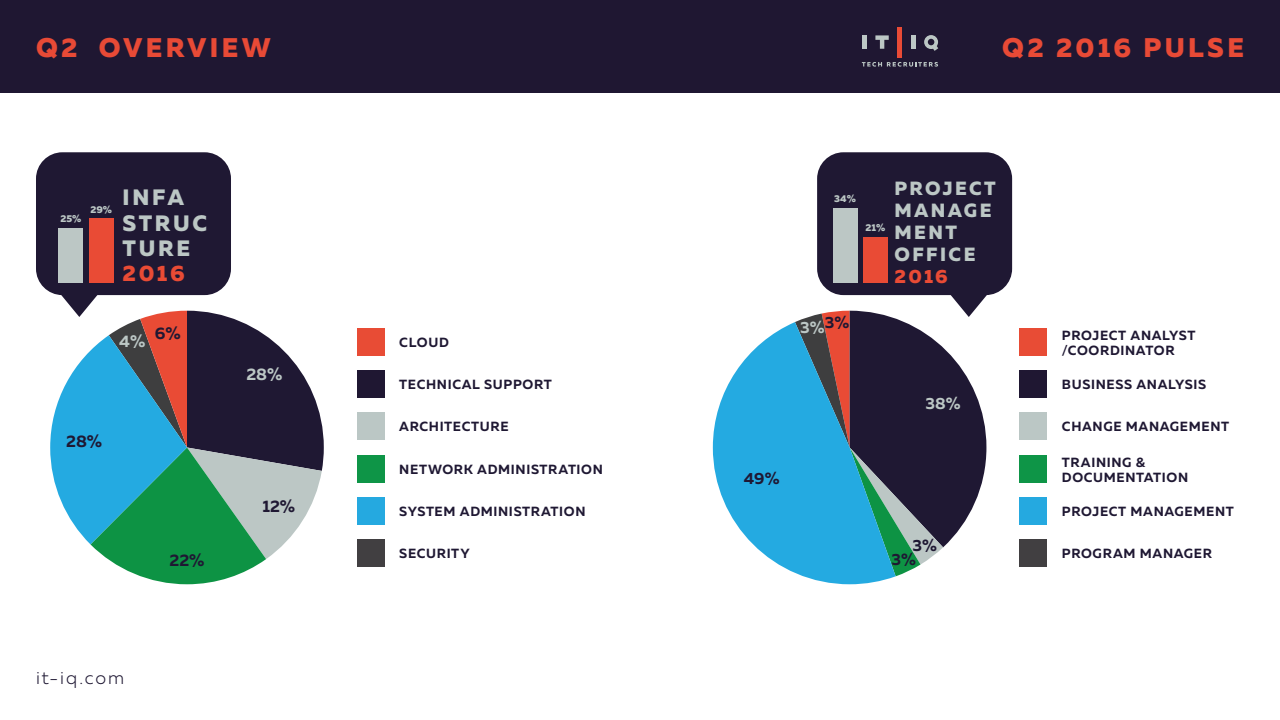
<style>
.page{position:relative;width:1280px;height:720px;background:#fff}
.page>*{position:absolute;margin:0;border:0;box-sizing:border-box;transform-origin:0 0}
.t1{font:800 26.9px "Muller";letter-spacing:.12em;color:#e84a36}
.t2{font:800 22.3px "Muller";letter-spacing:.115em;color:#bcc7c5}
.t3{font:800 22.3px "Muller";color:#e94b35}
.t4{font:800 19.1px "Muller";letter-spacing:.12em;color:#bcc7c5}
.t5{font:800 19.1px "Muller";color:#e94b35}
.t6{font:300 18px "Muller";letter-spacing:.11em;color:#1f1833}
.t7{font:700 16.6px "Muller";color:#1f1833}
.t8{font:700 16.6px "Muller";color:#bcc7c5}
.t9{font:700 16.1px "Muller";color:#bcc7c5}
.t10{font:700 16.1px "Muller";color:#1f1833}
.t11{font:700 13.3px/15px "Muller";letter-spacing:.05em;color:#1f1833}
.t12{font:800 9.9px "Muller";color:#bcc7c5}
.t13{font:800 9.8px "Muller";color:#bcc7c5}
</style>
<div class="page">
<div style="left:0;top:0;width:1280px;height:93px;background:#1f1732"></div>
<hr style="left:898px;top:27px;width:4px;height:31px;background:#e94b36">
<div style="left:862px;top:35px;width:5px;height:14px;background:#bcc7c5"></div>
<hr style="left:911px;top:35px;width:4px;height:14px;background:#bcc7c5">
<svg style="left:875px;top:35px;width:14px;height:14px"></svg>
<svg style="left:862px;top:62px;width:76px;height:5px"></svg>
<svg style="left:924px;top:35px;width:14px;height:16px"></svg>
<div style="left:357px;top:328px;width:27px;height:27px;background:#e84c35"></div>
<div style="left:357px;top:370px;width:27px;height:28px;background:#1f1732"></div>
<div style="left:357px;top:413px;width:27px;height:27px;background:#bbc7c5"></div>
<div style="left:357px;top:455px;width:27px;height:27px;background:#0e9547"></div>
<div style="left:357px;top:497px;width:27px;height:27px;background:#25a9e0"></div>
<div style="left:357px;top:540px;width:27px;height:27px;background:#413f41"></div>
<div style="left:1020px;top:328px;width:27px;height:27px;background:#e84c35"></div>
<div style="left:1020px;top:370px;width:27px;height:28px;background:#1f1732"></div>
<div style="left:1020px;top:413px;width:27px;height:27px;background:#bbc7c5"></div>
<div style="left:1020px;top:455px;width:27px;height:27px;background:#0e9547"></div>
<div style="left:1020px;top:497px;width:27px;height:27px;background:#25a9e0"></div>
<div style="left:1020px;top:540px;width:27px;height:27px;background:#413f41"></div>
<div style="left:36px;top:152px;width:195px;height:143px;background:#1f1833;border-radius:26px"></div>
<div style="left:817px;top:152px;width:195px;height:143px;background:#1f1833;border-radius:26px"></div>
<svg style="left:50px;top:294px;width:274px;height:290px"></svg>
<div style="left:59px;top:228px;width:24px;height:55px;background:#bcc7c5"></div>
<div style="left:89px;top:219px;width:24px;height:64px;background:#e94b35"></div>
<svg style="left:795px;top:294px;width:192px;height:282px"></svg>
<svg style="left:713px;top:322px;width:183px;height:262px;background:#4c99bc"></svg>
<div style="left:833px;top:208px;width:24px;height:75px;background:#bcc7c5"></div>
<div style="left:863px;top:237px;width:24px;height:46px;background:#e94b35"></div>
<p class="t1" style="left:36px;top:31px;width:236px">Q2 OVERVIEW</p>
<p class="t1" style="left:1002px;top:31px;width:243px">Q2 2016 PULSE</p>
<p class="t13" style="left:60px;top:212px;width:23px">25%</p>
<p class="t13" style="left:90px;top:203px;width:23px">29%</p>
<p class="t2" style="left:123px;top:183px;width:63px">INFA</p>
<p class="t2" style="left:123px;top:209px;width:86px">STRUC</p>
<p class="t2" style="left:123px;top:234px;width:69px">TURE</p>
<p class="t3" style="left:123px;top:260px;width:64px">2016</p>
<p class="t8" style="left:119px;top:331px;width:28px">4%</p>
<p class="t7" style="left:155px;top:322px;width:27px">6%</p>
<p class="t7" style="left:66px;top:431px;width:38px">28%</p>
<p class="t7" style="left:169px;top:549px;width:37px">22%</p>
<p class="t8" style="left:246px;top:364px;width:38px">28%</p>
<p class="t7" style="left:262px;top:496px;width:34px">12%</p>
<p class="t6" style="left:36px;top:667px;width:90px">it-iq.com</p>
<p class="t11" style="left:399px;top:335px;width:51px">CLOUD</p>
<p class="t11" style="left:399px;top:377px;width:154px">TECHNICAL SUPPORT</p>
<p class="t11" style="left:399px;top:419px;width:111px">ARCHITECTURE</p>
<p class="t11" style="left:399px;top:462px;width:205px">NETWORK ADMINISTRATION</p>
<p class="t11" style="left:399px;top:504px;width:188px">SYSTEM ADMINISTRATION</p>
<p class="t11" style="left:399px;top:546px;width:72px">SECURITY</p>
<p class="t12" style="left:834px;top:192px;width:23px">34%</p>
<p class="t12" style="left:865px;top:222px;width:21px">21%</p>
<p class="t4" style="left:895px;top:177px;width:103px">PROJECT</p>
<p class="t4" style="left:895px;top:198px;width:98px">MANAGE</p>
<p class="t4" style="left:895px;top:220px;width:64px">MENT</p>
<p class="t4" style="left:895px;top:242px;width:83px">OFFICE</p>
<p class="t5" style="left:895px;top:264px;width:55px">2016</p>
<p class="t9" style="left:800px;top:317px;width:51px">3%<sup>3%</sup></p>
<p class="t10" style="left:744px;top:468px;width:37px">49%</p>
<p class="t9" style="left:926px;top:394px;width:37px">38%</p>
<p class="t10" style="left:912px;top:535px;width:26px">3%</p>
<p class="t10" style="left:892px;top:549px;width:26px">3%</p>
<p class="t11" style="left:1062px;top:328px;width:135px">PROJECT ANALYST /COORDINATOR</p>
<p class="t11" style="left:1062px;top:377px;width:146px">BUSINESS ANALYSIS</p>
<p class="t11" style="left:1062px;top:419px;width:169px">CHANGE MANAGEMENT</p>
<p class="t11" style="left:1062px;top:455px;width:128px">TRAINING &amp;<br>DOCUMENTATION</p>
<p class="t11" style="left:1062px;top:504px;width:173px">PROJECT MANAGEMENT</p>
<p class="t11" style="left:1062px;top:546px;width:152px">PROGRAM MANAGER</p>
</div>
